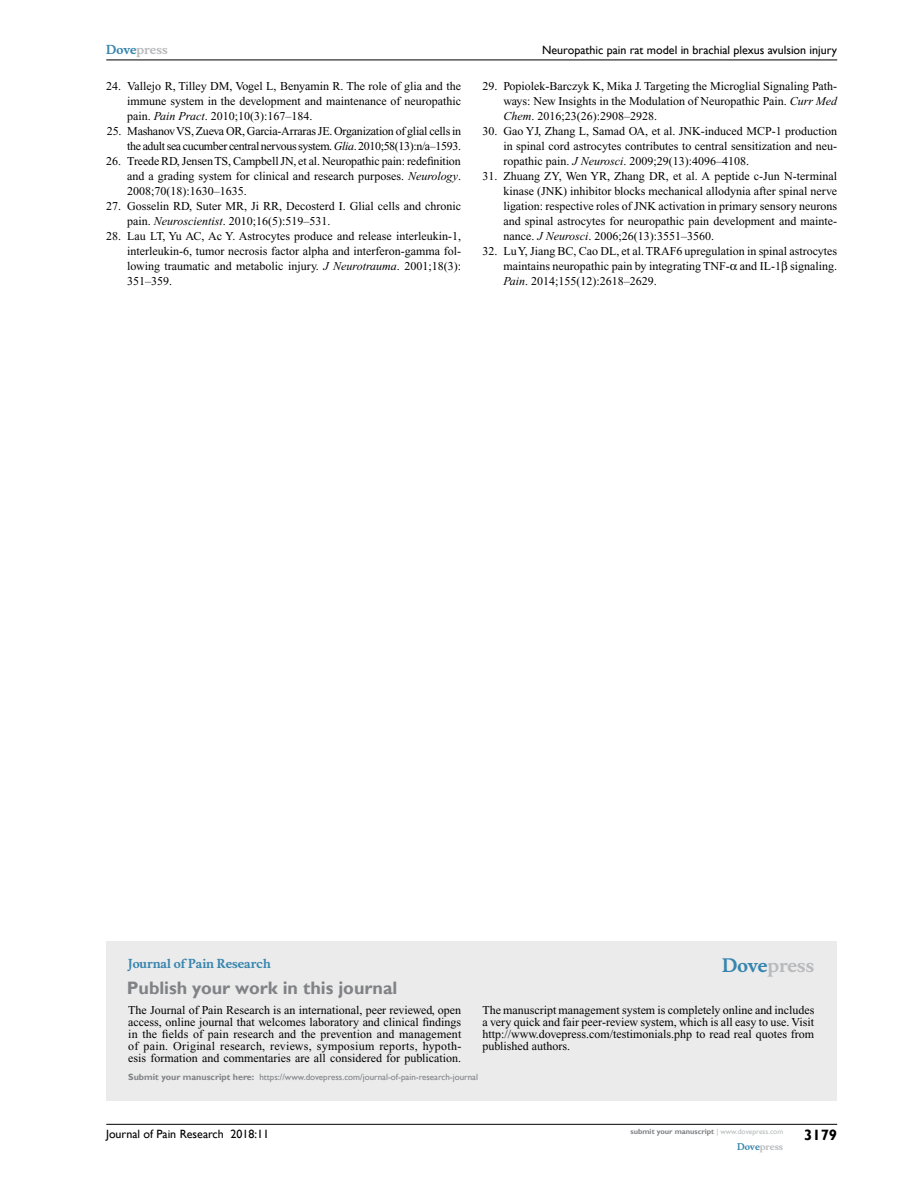
<style>
.page{position:relative;width:918px;height:1188px;background:#fff}
.page>*{position:absolute;margin:0;border:0;box-sizing:border-box;transform-origin:0 0}
.t1{font:700 18px "Gill Sans";color:#808285}
.t2{font:700 18px "Musee";color:#b8babc}
.t3{font:700 15px "Gill Sans";color:#000}
.t4{font:12px/15px "Times New Roman";color:#000;text-align:justify}
.t5{font:12px/15px "Times New Roman";letter-spacing:-.025em;color:#000;text-align:right}
.t6{font:12px "Gill Sans";color:#000}
.t7{font:700 12px "Musee";color:#3785ad}
.t8{font:700 12px "Musee";color:#b8babc}
.t9{font:9px "Gill Sans";color:#808285}
.t10{font:700 9px "Musee";color:#b8babc}
.t11{font:700 7.5px "Gill Sans";color:#808285}
.s1{color:#3785ad}
.s2{font-style:italic}
.s3{font-weight:700}
.s4{font-weight:400;color:#b8babc}
</style>
<div class="page">
<div style="left:106px;top:941px;width:731px;height:159px;background:#ebebec"></div>
<hr style="left:106px;top:1124px;width:731px;height:1px;background:#000">
<hr style="left:106px;top:60px;width:731px;height:1px;background:#000">
<p class="t8" style="left:106px;top:43px;width:63px"><span class="s1">Dove</span>press</p>
<p class="t4" style="left:127px;top:79px;width:335px;text-indent:-21px">24. Vallejo R, Tilley DM, Vogel L, Benyamin R. The role of glia and the immune system in the development and maintenance of neuropathic pain. <span class="s2">Pain Pract</span>. 2010;10(3):167–184.</p>
<p class="t5" style="left:107px;top:124px;width:356px">25. Mashanov VS, Zueva OR, Garcia-Arraras JE. Organization of glial cells in the adult sea cucumber central nervous system. <span class="s2">Glia</span>. 2010;58(13):n/a–1593.</p>
<p class="t4" style="left:127px;top:154px;width:335px;text-indent:-21px">26. Treede RD, Jensen TS, Campbell JN, et al. Neuropathic pain: redefinition and a grading system for clinical and research purposes. <span class="s2">Neurology</span>.<br>2008;70(18):1630–1635.</p>
<p class="t4" style="left:127px;top:199px;width:335px;text-indent:-21px">27. Gosselin RD, Suter MR, Ji RR, Decosterd I. Glial cells and chronic pain. <span class="s2">Neuroscientist</span>. 2010;16(5):519–531.</p>
<p class="t4" style="left:127px;top:229px;width:335px;text-indent:-21px">28. Lau LT, Yu AC, Ac Y. Astrocytes produce and release interleukin-1, interleukin-6, tumor necrosis factor alpha and interferon-gamma fol&shy;lowing traumatic and metabolic injury. <span class="s2">J Neurotrauma</span>. 2001;18(3):<br>351–359.</p>
<p class="t6" style="left:542px;top:43px;width:297px">Neuropathic pain rat model in brachial plexus avulsion injury</p>
<p class="t4" style="left:503px;top:79px;width:335px;text-indent:-21px">29. Popiolek-Barczyk K, Mika J. Targeting the Microglial Signaling Path&shy;ways: New Insights in the Modulation of Neuropathic Pain. <span class="s2">Curr Med Chem</span>. 2016;23(26):2908–2928.</p>
<p class="t4" style="left:503px;top:124px;width:335px;text-indent:-21px">30. Gao YJ, Zhang L, Samad OA, et al. JNK-induced MCP-1 production in spinal cord astrocytes contributes to central sensitization and neu&shy;ropathic pain. <span class="s2">J Neurosci</span>. 2009;29(13):4096–4108.</p>
<p class="t4" style="left:503px;top:169px;width:335px;text-indent:-21px">31. Zhuang ZY, Wen YR, Zhang DR, et al. A peptide c-Jun N-terminal kinase (JNK) inhibitor blocks mechanical allodynia after spinal nerve ligation: respective roles of JNK activation in primary sensory neurons and spinal astrocytes for neuropathic pain development and mainte&shy;nance. <span class="s2">J Neurosci</span>. 2006;26(13):3551–3560.</p>
<p class="t4" style="left:503px;top:244px;width:335px;text-indent:-21px">32. Lu Y, Jiang BC, Cao DL, et al. TRAF6 upregulation in spinal astrocytes maintains neuropathic pain by integrating TNF- and IL-1 signaling.<br><span class="s2">Pain</span>. 2014;155(12):2618–2629.</p>
<p class="t7" style="left:128px;top:956px;width:144px">Journal of Pain Research</p>
<h1 class="t1" style="left:127px;top:977px;width:272px">Publish your work in this journal</h1>
<h1 class="t2" style="left:722px;top:955px;width:94px"><span class="s1">Dove</span>press</h1>
<p class="t4" style="left:128px;top:1004px;width:335px;line-height:12px">The Journal of Pain Research is an international, peer reviewed, open access, online journal that welcomes laboratory and clinical findings in the fields of pain research and the prevention and management of pain. Original research, reviews, symposium reports, hypoth&shy;esis formation and commentaries are all considered for publication.</p>
<p class="t4" style="left:482px;top:1004px;width:334px;line-height:12px">The manuscript management system is completely online and includes a very quick and fair peer-review system, which is all easy to use. Visit http://www.dovepress.com/testimonials.php to read real quotes from published authors.</p>
<p class="t9" style="left:128px;top:1072px;width:351px"><span class="s3">Submit your manuscript here:</span> https://www.dovepress.com/journal-of-pain-research-journal</p>
<p class="t6" style="left:106px;top:1127px;width:164px">Journal of Pain Research 2018:11</p>
<p class="t11" style="left:631px;top:1127px;width:154px">submit your manuscript <span class="s4">| www.dovepress.com</span></p>
<p class="t10" style="left:737px;top:1141px;width:48px"><span class="s1">Dove</span>press</p>
<p class="t3" style="left:804px;top:1126px;width:35px">3179</p>
</div>
